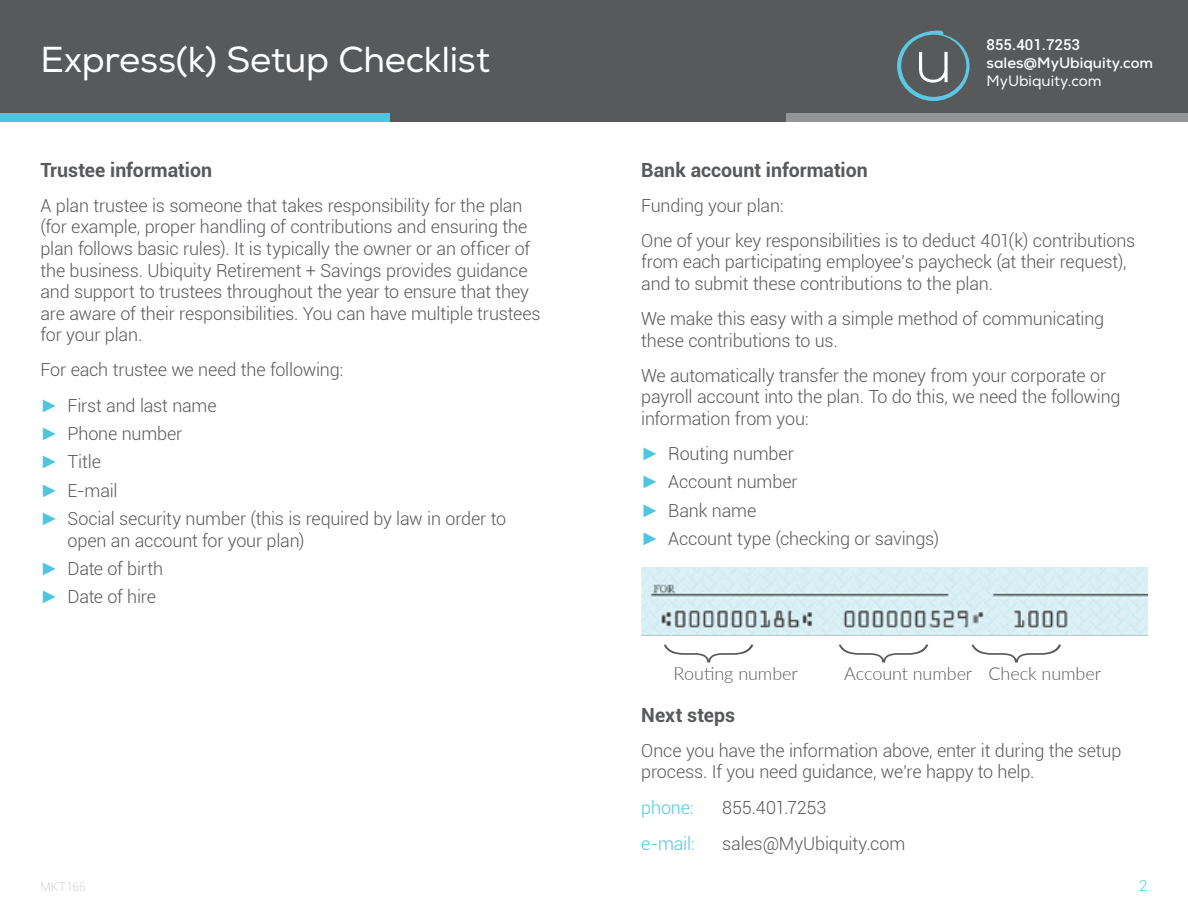
<style>
.page{position:relative;width:1188px;height:918px;background:#fff}
.page>*{position:absolute;margin:0;border:0;box-sizing:border-box;transform-origin:0 0}
.t1{font:100 90px/174.9px "Roboto";color:#58595b;scale:.7 1}
.t2{font:36px "Nexa";letter-spacing:-.01em;color:#fff}
.t3{font:700 19.5px "Roboto";color:#58595b}
.t4{font:300 18px/21.6px "Roboto";letter-spacing:-.01em;color:#58595b}
.t5{font:300 18px "Lato";letter-spacing:-.005em;color:#58595b}
.t6{font:300 18px "Roboto";letter-spacing:-.01em;color:#4fc6df}
.t7{font:700 15px "Nexa";color:#fff}
.t8{font:15px "Nexa";color:#fff}
.t9{font:500 15px "Roboto";color:#fff}
.t10{font:300 15px "Roboto";color:#4fc6df}
.t11{font:300 12px "Roboto";letter-spacing:.02em;color:#d1d3d4}
.s1{font-family:"Arial";font-weight:400;color:#4fc6df}
</style>
<div class="page">
<div style="left:0;top:1px;width:1188px;height:112px;background:#58595b"></div>
<div style="left:0;top:113px;width:402px;height:9px;background:#4fc6df"></div>
<div style="left:390px;top:111px;width:402px;height:11px;background:#58595b"></div>
<div style="left:787px;top:113px;width:401px;height:9px;background:#939598"></div>
<svg style="left:897px;top:31px;width:73px;height:70px"></svg>
<img style="left:641px;top:567px;width:507px;height:68px">
<h2 class="t2" style="left:40px;top:38px;width:451px">Express(k) Setup Checklist</h2>
<p class="t3" style="left:40px;top:156px;width:173px">Trustee information</p>
<p class="t4" style="left:40px;top:194px;width:502px">A plan trustee is someone that takes responsibility for the plan (for example, proper handling of contributions and ensuring the plan follows basic rules). It is typically the owner or an officer of the business. Ubiquity Retirement + Savings provides guidance and support to trustees throughout the year to ensure that they are aware of their responsibilities. You can have multiple trustees for your plan.</p>
<p class="t4" style="left:40px;top:352px;width:304px;line-height:35.1px">For each trustee we need the following: <span class="s1">►</span> First and last name</p>
<p class="t4" style="left:40px;top:419px;width:467px;line-height:28.3px"><span class="s1">►</span> Phone number<br><span class="s1">►</span> Title<br><span class="s1">►</span> E-mail<br><span class="s1">►</span> Social security number (this is required by law in order to</p>
<p class="t4" style="left:40px;top:525px;width:266px;line-height:28.3px;text-indent:27px">open an account for your plan) <span class="s1">►</span> Date of birth<br><span class="s1">►</span> Date of hire</p>
<p class="t11" style="left:40px;top:878px;width:47px">MKT166</p>
<p class="t9" style="left:987px;top:34px;width:95px">855.401.7253</p>
<p class="t7" style="left:987px;top:53px;width:168px">sales@MyUbiquity.com</p>
<p class="t8" style="left:987px;top:72px;width:117px">MyUbiquity.com</p>
<p class="t3" style="left:641px;top:156px;width:228px">Bank account information</p>
<p class="t4" style="left:641px;top:187px;width:496px;line-height:35.1px">Funding your plan:<br>One of your key responsibilities is to deduct 401(k) contributions</p>
<p class="t4" style="left:641px;top:251px;width:487px">from each participating employee’s paycheck (at their request), and to submit these contributions to the plan.</p>
<p class="t4" style="left:641px;top:307px;width:465px">We make this easy with a simple method of communicating these contributions to us.</p>
<p class="t4" style="left:641px;top:364px;width:481px">We automatically transfer the money from your corporate or payroll account into the plan. To do this, we need the following information from you:</p>
<p class="t4" style="left:641px;top:439px;width:299px;line-height:28.3px"><span class="s1">►</span> Routing number<br><span class="s1">►</span> Account number<br><span class="s1">►</span> Bank name<br><span class="s1">►</span> Account type (checking or savings)</p>
<h1 class="t1" style="left:612px;top:665px;width:31px;rotate:-90deg">{ {</h1>
<h1 class="t1" style="left:919px;top:665px;width:31px;rotate:-90deg">{</h1>
<p class="t5" style="left:674px;top:661px;width:126px">Routing number</p>
<p class="t5" style="left:844px;top:661px;width:258px">Account number Check number</p>
<p class="t3" style="left:641px;top:701px;width:96px">Next steps</p>
<p class="t4" style="left:641px;top:739px;width:482px">Once you have the information above, enter it during the setup process. If you need guidance, we’re happy to help.</p>
<p class="t6" style="left:641px;top:795px;width:54px">phone:</p>
<p class="t4" style="left:722px;top:796px;width:106px">855.401.7253</p>
<p class="t6" style="left:641px;top:831px;width:55px">e-mail:</p>
<p class="t4" style="left:722px;top:832px;width:185px">sales@MyUbiquity.com</p>
<p class="t10" style="left:1139px;top:875px;width:10px">2</p>
</div>
